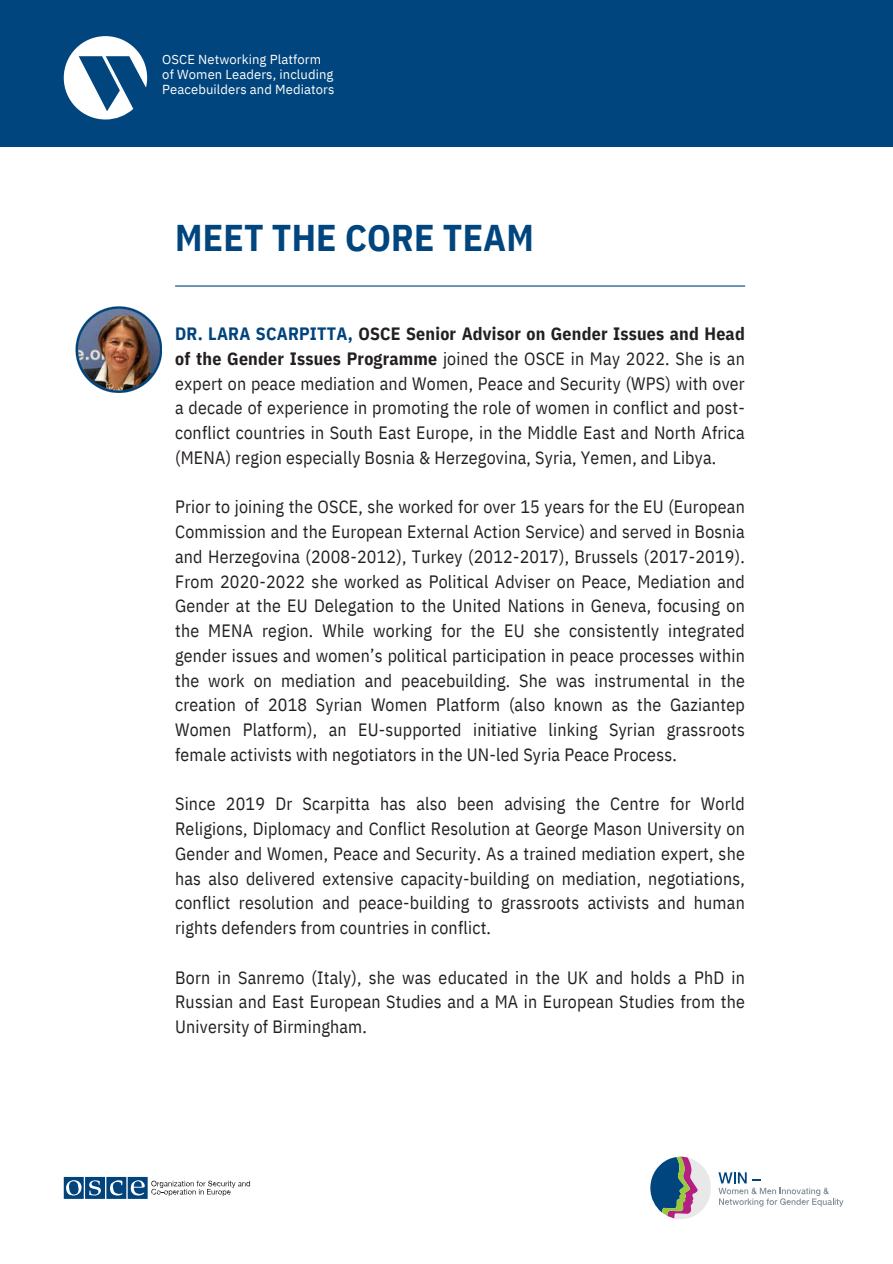
<style>
.page{position:relative;width:893px;height:1264px;background:#fff}
.page>*{position:absolute;margin:0;border:0;box-sizing:border-box;transform-origin:0 0}
.t1{font:700 37.2px "IBM Plex Sans Cond";letter-spacing:.005em;color:#00457d}
.t2{font:17.85px/24.8px "IBM Plex Sans Cond";letter-spacing:.01em;color:#231f20;text-align:justify}
.t3{font:13.05px/15.1px "IBM Plex Sans";letter-spacing:.005em;color:#fff}
.s1{font-weight:700;color:#00437d}
.s2{font-weight:700}
</style>
<div class="page">
<svg style="left:64px;top:1176px;width:186px;height:22px"></svg>
<div style="left:0;top:0;width:892px;height:147px;background:#00457d"></div>
<svg style="left:64px;top:36px;width:83px;height:83px"></svg>
<svg style="left:718px;top:1172px;width:125px;height:34px"></svg>
<svg style="left:650px;top:1156px;width:60px;height:63px"></svg>
<hr style="left:175px;top:285px;width:570px;height:1px;background:#00437d">
<img style="left:75px;top:306px;width:87px;height:87px">
<p class="t3" style="left:162px;top:51px;width:160px">OSCE Networking Platform</p>
<p class="t3" style="left:162px;top:66px;width:174px">of Women Leaders, including<br>Peacebuilders and Mediators</p>
<p class="t1" style="left:175px;top:212px;width:360px">MEET THE CORE TEAM</p>
<p class="t2" style="left:175px;top:321px;width:571px"><span class="s1">DR. LARA SCARPITTA,</span> <span class="s2">OSCE Senior Advisor on Gender Issues and Head of the Gender Issues Programme</span> joined the OSCE in May 2022. She is an expert on peace mediation and Women, Peace and Security (WPS) with over a decade of experience in promoting the role of women in conflict and post&shy;conflict countries in South East Europe, in the Middle East and North Africa (MENA) region especially Bosnia &amp; Herzegovina, Syria, Yemen, and Libya.</p>
<p class="t2" style="left:175px;top:494px;width:571px">Prior to joining the OSCE, she worked for over 15 years for the EU (European Commission and the European External Action Service) and served in Bosnia and Herzegovina (2008-2012), Turkey (2012-2017), Brussels (2017-2019).<br>From 2020-2022 she worked as Political Adviser on Peace, Mediation and Gender at the EU Delegation to the United Nations in Geneva, focusing on the MENA region. While working for the EU she consistently integrated gender issues and women’s political participation in peace processes within the work on mediation and peacebuilding. She was instrumental in the creation of 2018 Syrian Women Platform (also known as the Gaziantep Women Platform), an EU-supported initiative linking Syrian grassroots female activists with negotiators in the UN-led Syria Peace Process.</p>
<p class="t2" style="left:175px;top:791px;width:571px">Since 2019 Dr Scarpitta has also been advising the Centre for World Religions, Diplomacy and Conflict Resolution at George Mason University on Gender and Women, Peace and Security. As a trained mediation expert, she has also delivered extensive capacity-building on mediation, negotiations, conflict resolution and peace-building to grassroots activists and human rights defenders from countries in conflict.</p>
<p class="t2" style="left:175px;top:964px;width:571px">Born in Sanremo (Italy), she was educated in the UK and holds a PhD in Russian and East European Studies and a MA in European Studies from the University of Birmingham.</p>
</div>
